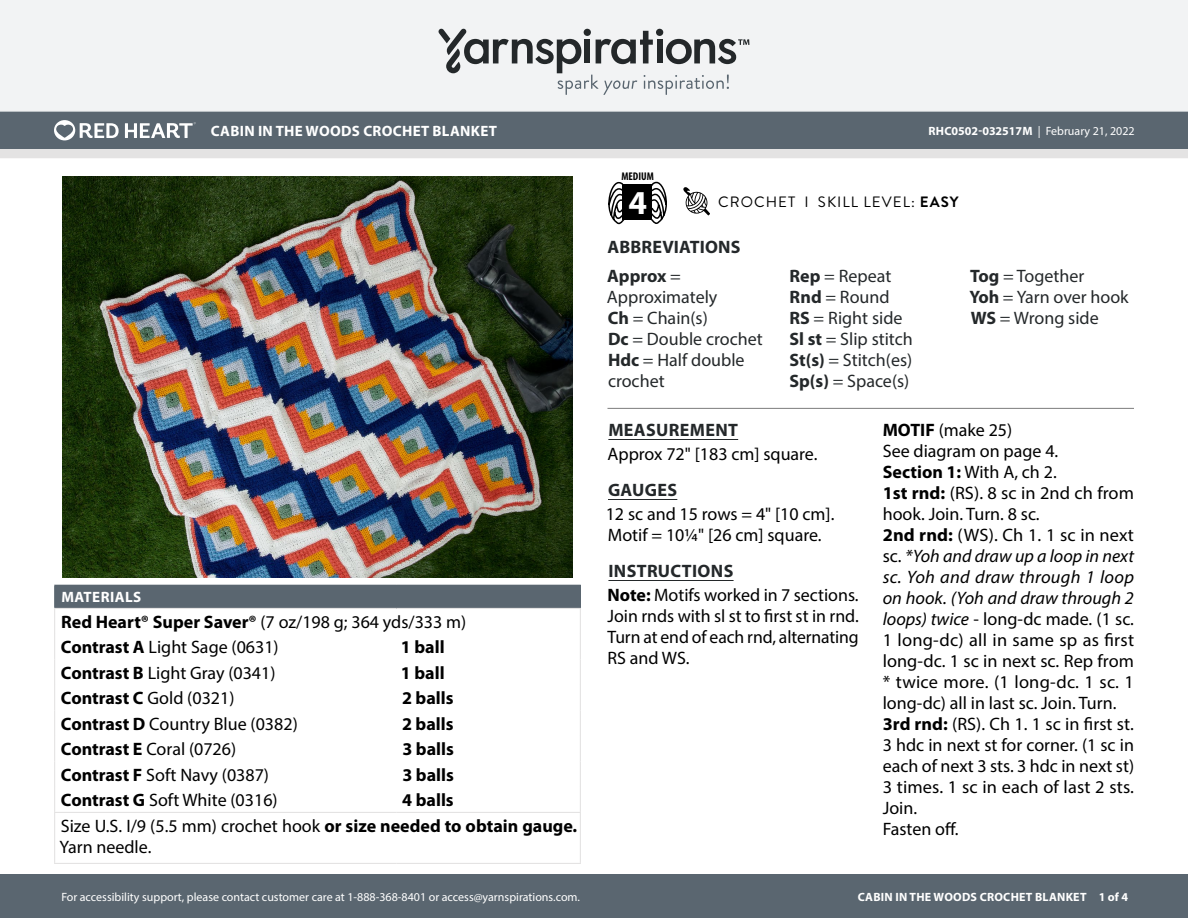
<style>
.page{position:relative;width:1188px;height:918px;background:#fff}
.page>*{position:absolute;margin:0;border:0;box-sizing:border-box;transform-origin:0 0}
.t1{font:700 33.6px "Myriad Pro";color:#fff}
.Body_-__Auto_Style_w{font:18px/21px "Myriad Pro";color:#000}
.Abbreviations_-_With{font:18px/21px "Myriad Pro";color:#24282a}
.Material_-__Colors_i{font:18px "Myriad Pro";color:#000}
.Materials_-_Needle{font:18px/21px "Myriad Pro";color:#000}
.Body_-_NO_Automatic{font:18px "Myriad Pro";color:#000}
.Body_-_HEADERS_-_Und{font:700 18px "Myriad Pro";letter-spacing:.02em;color:#24282a}
.Materials_-_Brand{font:18px "Myriad Pro";color:#000}
.Material_-__Colors_i-2{font:700 18px "Myriad Pro";color:#000}
.Materials_-__Header{font:700 15px "Myriad Pro";letter-spacing:.02em;color:#fff}
.Type_of_pattern___Sk{font:15px "Brandon Grotesque";letter-spacing:.07em;color:#000}
.t2{font:12px "Myriad Pro";color:#fff}
.t3{font:700 12px "Myriad Pro";letter-spacing:.02em;color:#fff}
.t4{font:700 condensed 11.25px "Myriad Pro";color:#000}
.s1{font-weight:700}
.s2{font-style:italic}
</style>
<div class="page">
<div style="left:0;top:875px;width:1188px;height:43px;background:#5a6670"></div>
<div style="left:0;top:149px;width:1188px;height:9px;background:#e4e3e3"></div>
<div style="left:0;top:111px;width:1188px;height:38px;background:#5a6670"></div>
<div style="left:0;top:0;width:1188px;height:112px;background:#f2f3f4"></div>
<svg style="left:438px;top:29px;width:311px;height:66px"></svg>
<svg style="left:683px;top:187px;width:27px;height:28px"></svg>
<svg style="left:608px;top:181px;width:18px;height:43px"></svg>
<svg style="left:649px;top:181px;width:18px;height:43px"></svg>
<div style="left:622px;top:185px;width:30px;height:35px;background:#000"></div>
<svg style="left:54px;top:120px;width:65px;height:20px"></svg>
<svg style="left:125px;top:122px;width:71px;height:16px"></svg>
<img style="left:62px;top:177px;width:511px;height:400px">
<hr style="left:608px;top:439px;width:130px;height:1px;background:#24282a">
<hr style="left:608px;top:499px;width:69px;height:1px;background:#24282a">
<hr style="left:608px;top:580px;width:126px;height:1px;background:#24282a">
<hr style="left:608px;top:408px;width:526px;height:1px;background:#7d7d7d">
<div style="left:55px;top:585px;width:525px;height:23px;background:#5a6670"></div>
<hr style="left:54px;top:585px;width:342px;height:1px;background:#5a6670">
<hr style="left:396px;top:585px;width:185px;height:1px;background:#5a6670">
<hr style="left:54px;top:608px;width:342px;height:1px;background:#e4e3e3">
<hr style="left:396px;top:608px;width:185px;height:1px;background:#e4e3e3">
<svg style="left:54px;top:586px;width:1px;height:226px"></svg>
<svg style="left:580px;top:586px;width:1px;height:226px"></svg>
<hr style="left:54px;top:813px;width:1px;height:50px;background:#e4e3e3">
<hr style="left:54px;top:812px;width:342px;height:1px;background:#e4e3e3">
<hr style="left:396px;top:812px;width:185px;height:1px;background:#e4e3e3">
<hr style="left:580px;top:813px;width:1px;height:50px;background:#e4e3e3">
<hr style="left:54px;top:863px;width:342px;height:1px;background:#e4e3e3">
<hr style="left:396px;top:863px;width:185px;height:1px;background:#e4e3e3">
<p class="Materials_-__Header" style="left:211px;top:121px;width:288px">CABIN IN THE WOODS CROCHET BLANKET</p>
<p class="Materials_-__Header" style="left:61px;top:588px;width:81px">MATERIALS</p>
<p class="Materials_-_Brand" style="left:61px;top:611px;width:407px"><span class="s1">Red Heart® Super Saver®</span> (7 oz/198 g; 364 yds/333 m)</p>
<p class="Material_-__Colors_i" style="left:61px;top:636px;width:219px"><span class="s1">Contrast A</span> Light Sage (0631)</p>
<p class="Material_-__Colors_i-2" style="left:401px;top:636px;width:45px">1 ball</p>
<p class="Material_-__Colors_i" style="left:61px;top:662px;width:216px"><span class="s1">Contrast B</span> Light Gray (0341)</p>
<p class="Material_-__Colors_i-2" style="left:401px;top:661px;width:45px">1 ball</p>
<p class="Material_-__Colors_i" style="left:61px;top:687px;width:175px"><span class="s1">Contrast C</span> Gold (0321)</p>
<p class="Material_-__Colors_i-2" style="left:402px;top:687px;width:53px">2 balls</p>
<p class="Material_-__Colors_i" style="left:61px;top:713px;width:238px"><span class="s1">Contrast D</span> Country Blue (0382)</p>
<p class="Material_-__Colors_i-2" style="left:402px;top:712px;width:53px">2 balls</p>
<p class="Material_-__Colors_i" style="left:61px;top:738px;width:177px"><span class="s1">Contrast E</span> Coral (0726)</p>
<p class="Material_-__Colors_i-2" style="left:402px;top:738px;width:53px">3 balls</p>
<p class="Material_-__Colors_i" style="left:61px;top:764px;width:210px"><span class="s1">Contrast F</span> Soft Navy (0387)</p>
<p class="Material_-__Colors_i-2" style="left:402px;top:763px;width:53px">3 balls</p>
<p class="Material_-__Colors_i" style="left:61px;top:789px;width:218px"><span class="s1">Contrast G</span> Soft White (0316)</p>
<p class="Material_-__Colors_i-2" style="left:402px;top:789px;width:53px">4 balls</p>
<p class="Materials_-_Needle" style="left:60px;top:815px;width:519px">Size U.S. I/9 (5.5 mm) crochet hook <span class="s1">or size needed to obtain gauge.<br></span>Yarn needle.</p>
<p class="t2" style="left:61px;top:889px;width:520px">For accessibility support, please contact customer care at 1-888-368-8401 or access@yarnspirations.com.</p>
<p class="t4" style="left:621px;top:169px;width:34px">MEDIUM</p>
<h1 class="t1" style="left:629px;top:180px;width:20px">4</h1>
<p class="t2" style="left:928px;top:124px;width:208px"><span class="s1">RHC0502-032517M</span> | February 21, 2022</p>
<p class="Type_of_pattern___Sk" style="left:718px;top:192px;width:242px">CROCHET I SKILL LEVEL: <span class="s1">EASY</span></p>
<p class="Body_-_HEADERS_-_Und" style="left:608px;top:235px;width:135px">ABBREVIATIONS</p>
<p class="Abbreviations_-_With" style="left:607px;top:265px;width:112px"><span class="s1">Approx</span> =<br>Approximately</p>
<p class="Abbreviations_-_With" style="left:608px;top:307px;width:102px"><span class="s1">Ch</span> = Chain(s)</p>
<p class="Abbreviations_-_With" style="left:608px;top:328px;width:156px"><span class="s1">Dc</span> = Double crochet</p>
<p class="Abbreviations_-_With" style="left:608px;top:349px;width:138px"><span class="s1">Hdc</span> = Half double crochet</p>
<p class="Abbreviations_-_With" style="left:790px;top:265px;width:103px"><span class="s1">Rep</span> = Repeat</p>
<p class="Abbreviations_-_With" style="left:790px;top:286px;width:102px"><span class="s1">Rnd</span> = Round</p>
<p class="Abbreviations_-_With" style="left:790px;top:307px;width:114px"><span class="s1">RS</span> = Right side</p>
<p class="Abbreviations_-_With" style="left:789px;top:328px;width:125px"><span class="s1">Sl st</span> = Slip stitch</p>
<p class="Abbreviations_-_With" style="left:789px;top:349px;width:124px"><span class="s1">St(s)</span> = Stitch(es)</p>
<p class="Abbreviations_-_With" style="left:789px;top:370px;width:121px"><span class="s1">Sp(s)</span> = Space(s)</p>
<p class="Abbreviations_-_With" style="left:970px;top:265px;width:116px"><span class="s1">Tog</span> = Together</p>
<p class="Abbreviations_-_With" style="left:969px;top:286px;width:161px"><span class="s1">Yoh</span> = Yarn over hook</p>
<p class="Abbreviations_-_With" style="left:971px;top:307px;width:129px"><span class="s1">WS</span> = Wrong side</p>
<p class="Body_-_HEADERS_-_Und" style="left:608px;top:419px;width:131px">MEASUREMENT</p>
<p class="Body_-__Auto_Style_w" style="left:608px;top:444px;width:212px">Approx 72" [183 cm] square.</p>
<p class="Body_-_HEADERS_-_Und" style="left:608px;top:479px;width:71px">GAUGES</p>
<p class="Body_-_NO_Automatic" style="left:606px;top:503px;width:230px">12 sc and 15 rows = 4" [10 cm].</p>
<p class="Body_-_NO_Automatic" style="left:608px;top:524px;width:215px">Motif = 10¼" [26 cm] square.</p>
<p class="Body_-_HEADERS_-_Und" style="left:608px;top:560px;width:126px">INSTRUCTIONS</p>
<p class="Body_-__Auto_Style_w" style="left:608px;top:585px;width:253px"><span class="s1">Note:</span> Motifs worked in 7 sections.</p>
<p class="Body_-__Auto_Style_w" style="left:608px;top:606px;width:253px">Join rnds with sl st to first st in rnd.</p>
<p class="Body_-__Auto_Style_w" style="left:608px;top:627px;width:253px">Turn at end of each rnd, alternating<br>RS and WS.</p>
<p class="Body_-__Auto_Style_w" style="left:883px;top:420px;width:131px"><span class="s1">MOTIF</span> (make 25)</p>
<p class="Body_-__Auto_Style_w" style="left:883px;top:441px;width:177px">See diagram on page 4.</p>
<p class="Body_-__Auto_Style_w" style="left:883px;top:462px;width:176px"><span class="s1">Section 1:</span> With A, ch 2.</p>
<p class="Body_-__Auto_Style_w" style="left:883px;top:483px;width:253px"><span class="s1">1st rnd:</span> (RS). 8 sc in 2nd ch from hook. Join. Turn. 8 sc.</p>
<p class="Body_-__Auto_Style_w" style="left:883px;top:525px;width:253px;text-align:justify"><span class="s1">2nd rnd:</span> (WS). Ch 1. 1 sc in next sc. <span class="s2">*Yoh and draw up a loop in next sc. Yoh and draw through 1 loop on hook. (Yoh and draw through 2 loops) twice</span> - long-dc made. (1 sc.<br>1 long-dc) all in same sp as first long-dc. 1 sc in next sc. Rep from * twice more. (1 long-dc. 1 sc. 1 long-dc) all in last sc. Join. Turn.</p>
<p class="Body_-__Auto_Style_w" style="left:883px;top:714px;width:253px;text-align:justify"><span class="s1">3rd rnd:</span> (RS). Ch 1. 1 sc in first st.<br>3 hdc in next st for corner. (1 sc in each of next 3 sts. 3 hdc in next st)<br>3 times. 1 sc in each of last 2 sts.<br>Join.</p>
<p class="Body_-__Auto_Style_w" style="left:883px;top:819px;width:77px">Fasten off.</p>
<p class="t3" style="left:858px;top:889px;width:272px">CABIN IN THE WOODS CROCHET BLANKET 1 of 4</p>
</div>
